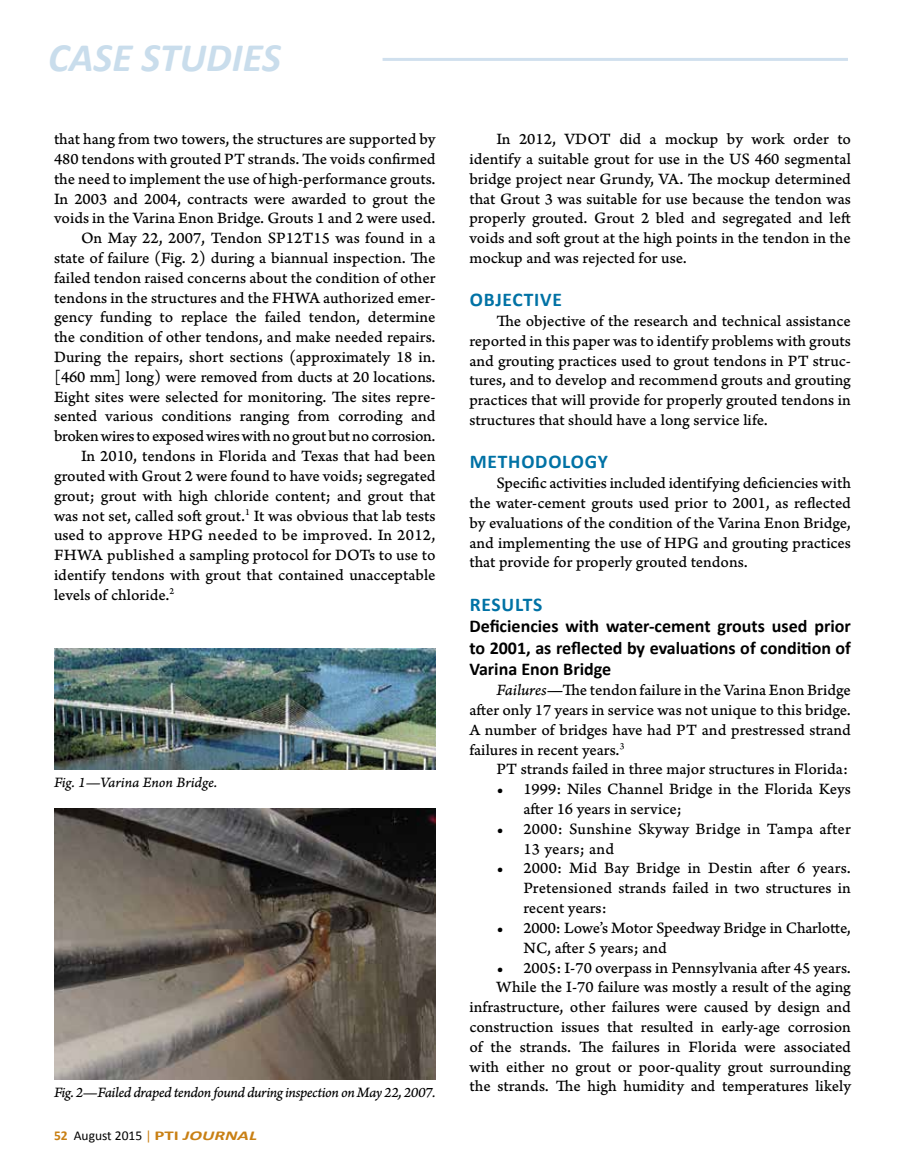
<style>
.page{position:relative;width:905px;height:1175px;background:#fff}
.page>*{position:absolute;margin:0;border:0;box-sizing:border-box;transform-origin:0 0}
.t1{font:italic 700 40.5px "Calibri";color:#c9ddec}
.t2{font:700 19.5px "Calibri";letter-spacing:.04em;color:#0072a5}
.t3{font:700 18px/21.6px "Calibri";color:#000;text-align:justify}
.t4{font:16.5px/19.8px "Arno Pro Caption";color:#000;text-align:justify}
.t5{font:16.5px "Arno Pro Caption";letter-spacing:-.02em;color:#000}
.t6{font:15px "Arno Pro Italic Caption";letter-spacing:-.03em;color:#000}
.t7{font:15px "Arno Pro Italic Caption";letter-spacing:-.005em;color:#000}
.t8{font:13.5px "Calibri";color:#000}
.s1{font-weight:700;color:#c98014}
.s2{color:#c98014}
.s3{font-weight:700;font-style:italic;color:#c98014}
.s4{font-family:"Arno Pro Italic Caption"}
</style>
<div class="page">
<hr style="left:382px;top:58px;width:466px;height:3px;background:#d0e0ee">
<img style="left:54px;top:808px;width:381px;height:271px">
<img style="left:54px;top:649px;width:381px;height:121px">
<h1 class="t1" style="left:48px;top:32px;width:234px">CASE STUDIES</h1>
<p class="t4" style="left:54px;top:130px;width:383px">that hang from two towers, the structures are supported by</p>
<p class="t4" style="left:54px;top:150px;width:383px">480 tendons with grouted PT strands. The voids confirmed</p>
<p class="t4" style="left:54px;top:169px;width:383px">the need to implement the use of high-performance grouts.</p>
<p class="t4" style="left:54px;top:189px;width:383px">In 2003 and 2004, contracts were awarded to grout the</p>
<p class="t4" style="left:54px;top:209px;width:383px">voids in the Varina Enon Bridge. Grouts 1 and 2 were used.</p>
<p class="t4" style="left:81px;top:229px;width:356px">On May 22, 2007, Tendon SP12T15 was found in a</p>
<p class="t4" style="left:54px;top:249px;width:383px">state of failure (Fig. 2) during a biannual inspection. The</p>
<p class="t4" style="left:54px;top:268px;width:383px">failed tendon raised concerns about the condition of other</p>
<p class="t4" style="left:54px;top:288px;width:383px">tendons in the structures and the FHWA authorized emer-</p>
<p class="t4" style="left:54px;top:308px;width:383px">gency funding to replace the failed tendon, determine</p>
<p class="t4" style="left:54px;top:328px;width:383px">the condition of other tendons, and make needed repairs.</p>
<p class="t4" style="left:54px;top:348px;width:383px">During the repairs, short sections (approximately 18 in.</p>
<p class="t4" style="left:54px;top:367px;width:383px">[460 mm] long) were removed from ducts at 20 locations.</p>
<p class="t4" style="left:54px;top:387px;width:383px">Eight sites were selected for monitoring. The sites repre-</p>
<p class="t4" style="left:54px;top:407px;width:383px">sented various conditions ranging from corroding and</p>
<p class="t5" style="left:54px;top:426px;width:383px">broken wires to exposed wires with no grout but no corrosion.</p>
<p class="t4" style="left:81px;top:447px;width:356px">In 2010, tendons in Florida and Texas that had been</p>
<p class="t4" style="left:54px;top:466px;width:383px">grouted with Grout 2 were found to have voids; segregated</p>
<p class="t4" style="left:54px;top:486px;width:383px">grout; grout with high chloride content; and grout that</p>
<p class="t4" style="left:54px;top:506px;width:383px">was not set, called soft grout.<sup>1</sup> It was obvious that lab tests</p>
<p class="t4" style="left:54px;top:526px;width:383px">used to approve HPG needed to be improved. In 2012,</p>
<p class="t4" style="left:54px;top:546px;width:383px">FHWA published a sampling protocol for DOTs to use to</p>
<p class="t4" style="left:54px;top:565px;width:383px">identify tendons with grout that contained unacceptable</p>
<p class="t4" style="left:54px;top:585px;width:122px">levels of chloride.<sup>2</sup></p>
<p class="t7" style="left:54px;top:773px;width:165px">Fig. 1—Varina Enon Bridge.</p>
<p class="t6" style="left:54px;top:1083px;width:383px">Fig. 2—Failed draped tendon found during inspection on May 22, 2007.</p>
<p class="t8" style="left:54px;top:1126px;width:204px"><span class="s1">52</span> August 2015 <span class="s2">|</span> <span class="s1">PTI</span> <span class="s3">JOURNAL</span></p>
<p class="t4" style="left:469px;top:130px;width:383px;text-indent:27px">In 2012, VDOT did a mockup by work order to identify a suitable grout for use in the US 460 segmental bridge project near Grundy, VA. The mockup determined that Grout 3 was suitable for use because the tendon was properly grouted. Grout 2 bled and segregated and left voids and soft grout at the high points in the tendon in the mockup and was rejected for use.</p>
<p class="t2" style="left:470px;top:287px;width:94px">OBJECTIVE</p>
<p class="t4" style="left:469px;top:312px;width:383px;text-indent:27px">The objective of the research and technical assistance reported in this paper was to identify problems with grouts and grouting practices used to grout tendons in PT struc&shy;tures, and to develop and recommend grouts and grouting practices that will provide for properly grouted tendons in structures that should have a long service life.</p>
<p class="t2" style="left:470px;top:449px;width:140px">METHODOLOGY</p>
<p class="t4" style="left:469px;top:474px;width:383px;text-indent:27px">Specific activities included identifying deficiencies with the water-cement grouts used prior to 2001, as reflected by evaluations of the condition of the Varina Enon Bridge, and implementing the use of HPG and grouting practices that provide for properly grouted tendons.</p>
<p class="t2" style="left:470px;top:591px;width:74px">RESULTS</p>
<p class="t3" style="left:469px;top:615px;width:383px">Deficiencies with water-cement grouts used prior to 2001, as reflected by evaluations of condition of Varina Enon Bridge</p>
<p class="t4" style="left:469px;top:681px;width:383px;text-indent:27px"><span class="s4">Failures</span>—The tendon failure in the Varina Enon Bridge after only 17 years in service was not unique to this bridge.<br>A number of bridges have had PT and prestressed strand failures in recent years.<sup>3</sup></p>
<p class="t4" style="left:496px;top:760px;width:353px">PT strands failed in three major structures in Florida:</p>
<p class="t4" style="left:523px;top:780px;width:329px;text-indent:-27px">• 1999: Niles Channel Bridge in the Florida Keys after 16 years in service;</p>
<p class="t4" style="left:523px;top:819px;width:329px;text-indent:-27px">• 2000: Sunshine Skyway Bridge in Tampa after<br>13 years; and</p>
<p class="t4" style="left:523px;top:859px;width:329px;text-indent:-27px">• 2000: Mid Bay Bridge in Destin after 6 years.<br>Pretensioned strands failed in two structures in recent years:</p>
<p class="t4" style="left:523px;top:918px;width:329px;text-indent:-27px">• 2000: Lowe’s Motor Speedway Bridge in Charlotte,<br>NC, after 5 years; and</p>
<p class="t4" style="left:469px;top:958px;width:383px;text-align:right">• 2005: I-70 overpass in Pennsylvania after 45 years.<br>While the I-70 failure was mostly a result of the aging infrastructure, other failures were caused by design and construction issues that resulted in early-age corrosion of the strands. The failures in Florida were associated with either no grout or poor-quality grout surrounding the strands. The high humidity and temperatures likely</p>
</div>
